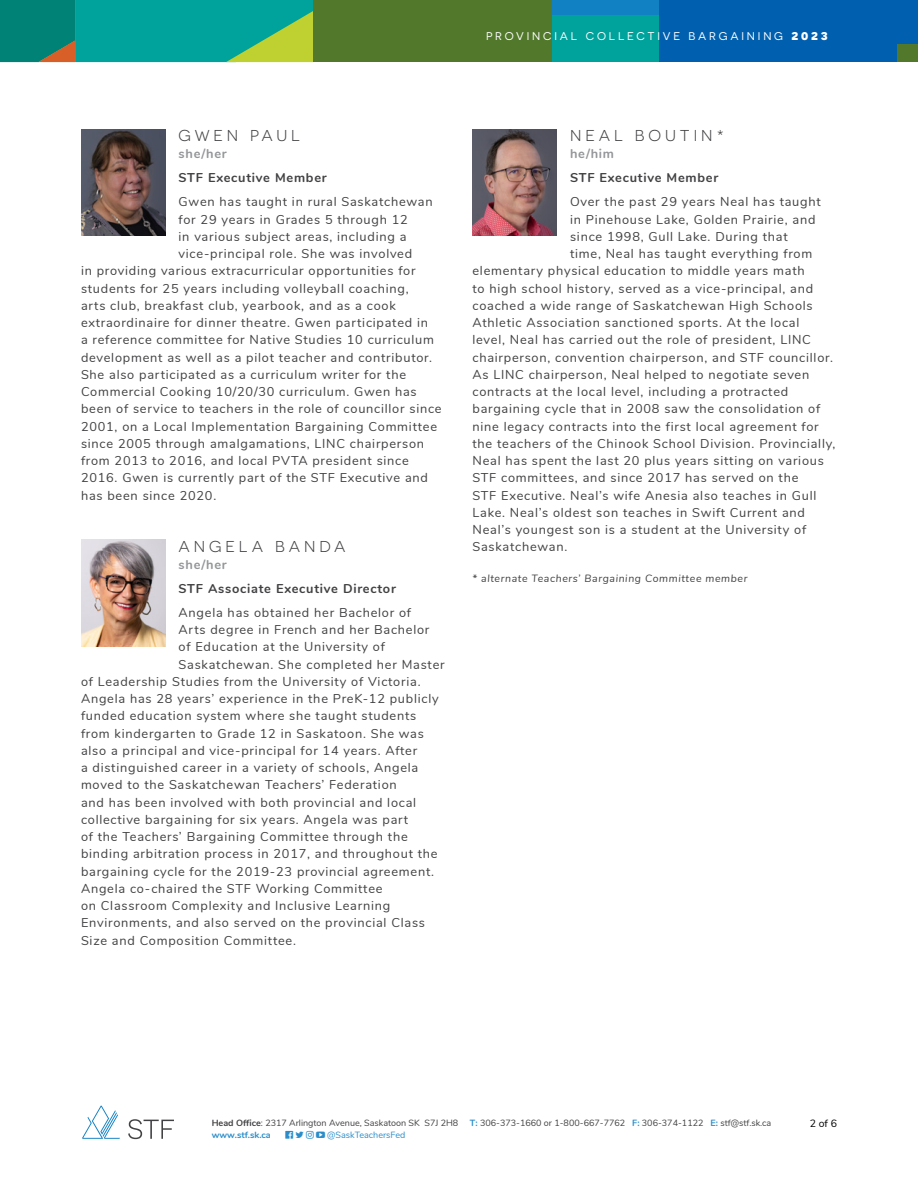
<style>
.page{position:relative;width:918px;height:1188px;background:#fff}
.page>*{position:absolute;margin:0;border:0;box-sizing:border-box;transform-origin:0 0}
.SUBHEAD_1{font:15.75px "Novecentosanswide";letter-spacing:.25em;color:#414042}
.BODY{font:12.75px "Nunito";letter-spacing:.06em;color:#414042}
.SUBHEAD_3{font:700 12.75px "Nunito";letter-spacing:.06em;color:#414042}
.Pronoun{font:700 12.75px "Nunito";letter-spacing:.06em;color:#939598}
.SUBHEAD_3-2{font:700 12.75px "Nunito";letter-spacing:.06em;color:#939598}
.t1{font:11.25px "Novecentosanswide";letter-spacing:.25em;color:#fff}
.BODY-2{font:italic 10.5px "Nunito";letter-spacing:.06em;color:#414042}
.t2{font:10.5px "Nunito Sans";color:#000}
.t3{font:9px "Nunito";color:#414042}
.t4{font:9px "Nunito";color:#2a8dca}
.t5{font:700 9px "Nunito";color:#2a8dca}
.s1{font-weight:800}
.s2{font-weight:700}
.s3{font-weight:700;color:#2a8dca}
</style>
<div class="page">
<div style="left:659px;top:0;width:238px;height:62px;background:#005fae"></div>
<div style="left:552px;top:0;width:107px;height:22px;background:#1281c4"></div>
<div style="left:552px;top:16px;width:107px;height:46px;background:#00a29c"></div>
<div style="left:897px;top:41px;width:21px;height:21px;background:#51782b"></div>
<div style="left:897px;top:0;width:21px;height:44px;background:#005fae"></div>
<div style="left:313px;top:0;width:239px;height:62px;background:#51782b"></div>
<svg style="left:0;top:0;width:313px;height:62px;background:#1a9f85"></svg>
<svg style="left:82px;top:1106px;width:38px;height:33px"></svg>
<svg style="left:128px;top:1119px;width:46px;height:20px"></svg>
<img style="left:472px;top:129px;width:85px;height:107px">
<img style="left:81px;top:129px;width:84px;height:107px">
<img style="left:81px;top:540px;width:84px;height:106px">
<p class="t1" style="left:486px;top:30px;width:343px">PROVINCIAL COLLECTIVE BARGAINING <span class="s1">2023</span></p>
<p class="SUBHEAD_1" style="left:179px;top:127px;width:123px">GWEN PAUL</p>
<p class="Pronoun" style="left:179px;top:145px;width:50px">she/her</p>
<p class="SUBHEAD_3" style="left:179px;top:169px;width:150px">STF Executive Member</p>
<p class="BODY" style="left:179px;top:193px;width:256px">Gwen has taught in rural Saskatchewan</p>
<p class="BODY" style="left:179px;top:210px;width:231px">for 29 years in Grades 5 through 12</p>
<p class="BODY" style="left:179px;top:227px;width:229px">in various subject areas, including a</p>
<p class="BODY" style="left:179px;top:244px;width:235px">vice-principal role. She was involved</p>
<p class="BODY" style="left:81px;top:262px;width:336px">in providing various extracurricular opportunities for</p>
<p class="BODY" style="left:81px;top:279px;width:329px">students for 25 years including volleyball coaching,</p>
<p class="BODY" style="left:81px;top:296px;width:316px">arts club, breakfast club, yearbook, and as a cook</p>
<p class="BODY" style="left:81px;top:313px;width:349px">extraordinaire for dinner theatre. Gwen participated in</p>
<p class="BODY" style="left:81px;top:331px;width:355px">a reference committee for Native Studies 10 curriculum</p>
<p class="BODY" style="left:81px;top:348px;width:353px">development as well as a pilot teacher and contributor.</p>
<p class="BODY" style="left:81px;top:365px;width:327px">She also participated as a curriculum writer for the</p>
<p class="BODY" style="left:81px;top:382px;width:337px">Commercial Cooking 10/20/30 curriculum. Gwen has</p>
<p class="BODY" style="left:81px;top:400px;width:362px">been of service to teachers in the role of councillor since</p>
<p class="BODY" style="left:81px;top:417px;width:358px">2001, on a Local Implementation Bargaining Committee</p>
<p class="BODY" style="left:81px;top:434px;width:345px">since 2005 through amalgamations, LINC chairperson</p>
<p class="BODY" style="left:81px;top:451px;width:329px">from 2013 to 2016, and local PVTA president since</p>
<p class="BODY" style="left:81px;top:469px;width:349px">2016. Gwen is currently part of the STF Executive and</p>
<p class="BODY" style="left:81px;top:486px;width:137px">has been since 2020.</p>
<p class="SUBHEAD_1" style="left:179px;top:537px;width:169px">ANGELA BANDA</p>
<p class="SUBHEAD_3-2" style="left:179px;top:555px;width:50px">she/her</p>
<p class="SUBHEAD_3" style="left:179px;top:579px;width:219px">STF Associate Executive Director</p>
<p class="BODY" style="left:179px;top:603px;width:234px">Angela has obtained her Bachelor of</p>
<p class="BODY" style="left:179px;top:620px;width:252px">Arts degree in French and her Bachelor</p>
<p class="BODY" style="left:179px;top:638px;width:208px">of Education at the University of</p>
<p class="BODY" style="left:179px;top:655px;width:268px">Saskatchewan. She completed her Master</p>
<p class="BODY" style="left:81px;top:672px;width:341px">of Leadership Studies from the University of Victoria.</p>
<p class="BODY" style="left:81px;top:689px;width:359px">Angela has 28 years’ experience in the PreK-12 publicly</p>
<p class="BODY" style="left:81px;top:707px;width:337px">funded education system where she taught students</p>
<p class="BODY" style="left:81px;top:724px;width:344px">from kindergarten to Grade 12 in Saskatoon. She was</p>
<p class="BODY" style="left:81px;top:741px;width:338px">also a principal and vice-principal for 14 years. After</p>
<p class="BODY" style="left:81px;top:758px;width:339px">a distinguished career in a variety of schools, Angela</p>
<p class="BODY" style="left:81px;top:776px;width:317px">moved to the Saskatchewan Teachers’ Federation</p>
<p class="BODY" style="left:81px;top:793px;width:337px">and has been involved with both provincial and local</p>
<p class="BODY" style="left:81px;top:810px;width:329px">collective bargaining for six years. Angela was part</p>
<p class="BODY" style="left:81px;top:827px;width:328px">of the Teachers’ Bargaining Committee through the</p>
<p class="BODY" style="left:81px;top:845px;width:358px">binding arbitration process in 2017, and throughout the</p>
<p class="BODY" style="left:81px;top:862px;width:355px">bargaining cycle for the 2019-23 provincial agreement.</p>
<p class="BODY" style="left:81px;top:879px;width:303px">Angela co-chaired the STF Working Committee</p>
<p class="BODY" style="left:81px;top:896px;width:311px">on Classroom Complexity and Inclusive Learning</p>
<p class="BODY" style="left:81px;top:914px;width:346px">Environments, and also served on the provincial Class</p>
<p class="BODY" style="left:81px;top:931px;width:217px">Size and Composition Committee.</p>
<p class="SUBHEAD_1" style="left:570px;top:127px;width:156px">NEAL BOUTIN*</p>
<p class="Pronoun" style="left:570px;top:145px;width:46px">he/him</p>
<p class="SUBHEAD_3" style="left:570px;top:169px;width:150px">STF Executive Member</p>
<p class="BODY" style="left:570px;top:193px;width:252px">Over the past 29 years Neal has taught</p>
<p class="BODY" style="left:570px;top:210px;width:247px">in Pinehouse Lake, Golden Prairie, and</p>
<p class="BODY" style="left:570px;top:227px;width:219px">since 1998, Gull Lake. During that</p>
<p class="BODY" style="left:570px;top:244px;width:244px">time, Neal has taught everything from</p>
<p class="BODY" style="left:472px;top:262px;width:334px">elementary physical education to middle years math</p>
<p class="BODY" style="left:472px;top:279px;width:342px">to high school history, served as a vice-principal, and</p>
<p class="BODY" style="left:472px;top:296px;width:342px">coached a wide range of Saskatchewan High Schools</p>
<p class="BODY" style="left:472px;top:313px;width:328px">Athletic Association sanctioned sports. At the local</p>
<p class="BODY" style="left:472px;top:331px;width:340px">level, Neal has carried out the role of president, LINC</p>
<p class="BODY" style="left:472px;top:348px;width:362px">chairperson, convention chairperson, and STF councillor.</p>
<p class="BODY" style="left:472px;top:365px;width:338px">As LINC chairperson, Neal helped to negotiate seven</p>
<p class="BODY" style="left:472px;top:382px;width:317px">contracts at the local level, including a protracted</p>
<p class="BODY" style="left:472px;top:400px;width:349px">bargaining cycle that in 2008 saw the consolidation of</p>
<p class="BODY" style="left:472px;top:417px;width:348px">nine legacy contracts into the first local agreement for</p>
<p class="BODY" style="left:472px;top:434px;width:365px">the teachers of the Chinook School Division. Provincially,</p>
<p class="BODY" style="left:472px;top:451px;width:353px">Neal has spent the last 20 plus years sitting on various</p>
<p class="BODY" style="left:472px;top:469px;width:327px">STF committees, and since 2017 has served on the</p>
<p class="BODY" style="left:472px;top:486px;width:346px">STF Executive. Neal’s wife Anesia also teaches in Gull</p>
<p class="BODY" style="left:472px;top:503px;width:334px">Lake. Neal’s oldest son teaches in Swift Current and</p>
<p class="BODY" style="left:472px;top:520px;width:335px">Neal’s youngest son is a student at the University of</p>
<p class="BODY" style="left:472px;top:538px;width:96px">Saskatchewan.</p>
<p class="BODY-2" style="left:472px;top:571px;width:276px">* alternate Teachers’ Bargaining Committee member</p>
<p class="t3" style="left:212px;top:1116px;width:248px"><span class="s2">Head Office</span>: 2317 Arlington Avenue, Saskatoon SK S7J 2H8</p>
<p class="t3" style="left:470px;top:1116px;width:303px"><span class="s3">T:</span> 306-373-1660 or 1-800-667-7762 <span class="s3">F:</span> 306-374-1122 <span class="s3">E:</span> stf@stf.sk.ca</p>
<p class="t2" style="left:810px;top:1116px;width:29px">2 of 6</p>
<p class="t5" style="left:212px;top:1128px;width:61px">www.stf.sk.ca</p>
<p class="t4" style="left:327px;top:1128px;width:80px">@SaskTeachersFed</p>
</div>
